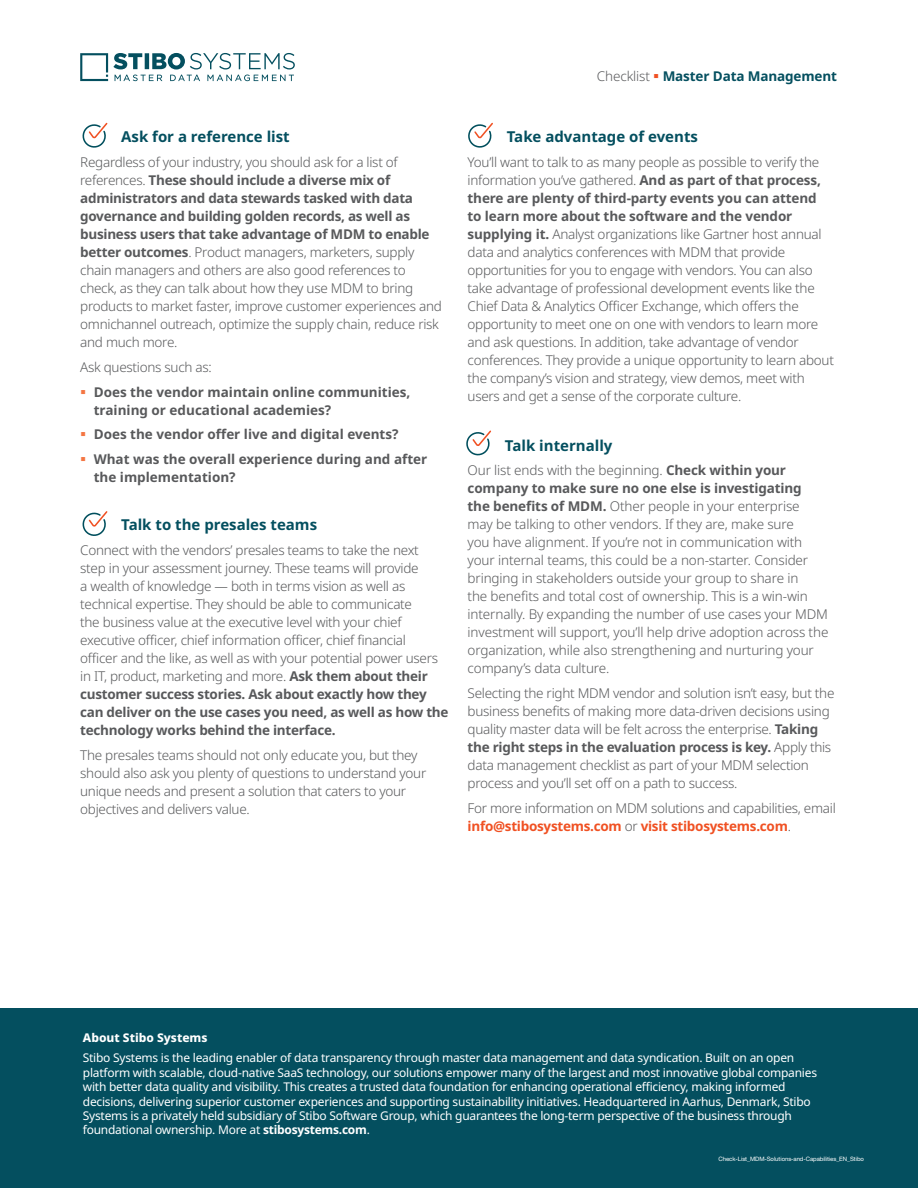
<style>
.page{position:relative;width:918px;height:1188px;background:#fff}
.page>*{position:absolute;margin:0;border:0;box-sizing:border-box;transform-origin:0 0}
.t1{font:700 15px "Noto Sans";color:#044f5f}
.t2{font:300 13.5px/18px "Noto Sans";letter-spacing:-.02em;color:#58595b}
.t3{font:700 13.5px/18px "Noto Sans";color:#58595b}
.t4{font:700 13.5px "Noto Sans";letter-spacing:-.01em;color:#044f5f}
.t5{font:12px/14.4px "Noto Sans";letter-spacing:-.02em;color:#fff}
.t6{font:800 12px "Noto Sans";color:#fff}
.t7{font:6px "Helvetica Neue LT Std";letter-spacing:-.01em;color:#fff}
.s1{font-weight:700}
.s2{font-weight:300;color:#58595b}
.s3{color:#f05123}
.s4{font-weight:700;color:#f05123}
</style>
<div class="page">
<svg style="left:80px;top:53px;width:215px;height:28px"></svg>
<svg style="left:82px;top:122px;width:26px;height:26px"></svg>
<svg style="left:82px;top:511px;width:26px;height:25px"></svg>
<svg style="left:466px;top:430px;width:25px;height:26px"></svg>
<svg style="left:468px;top:122px;width:25px;height:26px"></svg>
<div style="left:0;top:1009px;width:918px;height:179px;background:#044f5f"></div>
<p class="t1" style="left:121px;top:126px;width:170px">Ask for a reference list</p>
<p class="t2" style="left:80px;top:154px;width:363px">Regardless of your industry, you should ask for a list of references. <span class="s1">These should include a diverse mix of administrators and data stewards tasked with data governance and building golden records, as well as business users that take advantage of MDM to enable better outcomes</span>. Product managers, marketers, supply chain managers and others are also good references to check, as they can talk about how they use MDM to bring products to market faster, improve customer experiences and omnichannel outreach, optimize the supply chain, reduce risk and much more.</p>
<p class="t2" style="left:80px;top:358px;width:133px">Ask questions such as:</p>
<p class="t3" style="left:94px;top:383px;width:318px">Does the vendor maintain online communities, training or educational academies?</p>
<p class="t3" style="left:94px;top:422px;width:335px;line-height:24.8px">Does the vendor offer live and digital events?<br>What was the overall experience during and after</p>
<p class="t3" style="left:94px;top:468px;width:143px">the implementation?</p>
<p class="t1" style="left:121px;top:514px;width:197px">Talk to the presales teams</p>
<p class="t2" style="left:80px;top:541px;width:370px">Connect with the vendors’ presales teams to take the next<br>step in your assessment journey. These teams will provide<br>a wealth of knowledge — both in terms vision as well as technical expertise. They should be able to communicate<br>the business value at the executive level with your chief executive officer, chief information officer, chief financial<br>officer and the like, as well as with your potential power users in IT, product, marketing and more. <span class="s1">Ask them about their customer success stories. Ask about exactly how they can deliver on the use cases you need, as well as how the technology works behind the interface.</span></p>
<p class="t2" style="left:80px;top:746px;width:348px">The presales teams should not only educate you, but they should also ask you plenty of questions to understand your unique needs and present a solution that caters to your objectives and delivers value.</p>
<p class="t4" style="left:597px;top:66px;width:242px"><span class="s2">Checklist</span> <span class="s3">▪</span> Master Data Management</p>
<p class="t1" style="left:507px;top:126px;width:193px">Take advantage of events</p>
<p class="t2" style="left:468px;top:154px;width:368px">You’ll want to talk to as many people as possible to verify the information you’ve gathered. <span class="s1">And as part of that process, there are plenty of third-party events you can attend to learn more about the software and the vendor supplying it.</span> Analyst organizations like Gartner host annual data and analytics conferences with MDM that provide opportunities for you to engage with vendors. You can also take advantage of professional development events like the Chief Data &amp; Analytics Officer Exchange, which offers the opportunity to meet one on one with vendors to learn more and ask questions. In addition, take advantage of vendor conferences. They provide a unique opportunity to learn about the company’s vision and strategy, view demos, meet with users and get a sense of the corporate culture.</p>
<p class="t1" style="left:505px;top:435px;width:109px">Talk internally</p>
<p class="t2" style="left:468px;top:462px;width:362px">Our list ends with the beginning. <span class="s1">Check within your company to make sure no one else is investigating<br>the benefits of MDM.</span> Other people in your enterprise may be talking to other vendors. If they are, make sure<br>you have alignment. If you’re not in communication with your internal teams, this could be a non-starter. Consider bringing in stakeholders outside your group to share in<br>the benefits and total cost of ownership. This is a win-win internally. By expanding the number of use cases your MDM investment will support, you’ll help drive adoption across the organization, while also strengthening and nurturing your company’s data culture.</p>
<p class="t2" style="left:468px;top:685px;width:368px">Selecting the right MDM vendor and solution isn’t easy, but the business benefits of making more data-driven decisions using quality master data will be felt across the enterprise. <span class="s1">Taking the right steps in the evaluation process is key.</span> Apply this data management checklist as part of your MDM selection process and you’ll set off on a path to success.</p>
<p class="t2" style="left:468px;top:799px;width:370px">For more information on MDM solutions and capabilities, email <span class="s4">info@stibosystems.com</span> or <span class="s4">visit stibosystems.com</span>.</p>
<p class="t6" style="left:83px;top:1030px;width:126px">About Stibo Systems</p>
<p class="t5" style="left:83px;top:1052px;width:736px">Stibo Systems is the leading enabler of data transparency through master data management and data syndication. Built on an open platform with scalable, cloud-native SaaS technology, our solutions empower many of the largest and most innovative global companies with better data quality and visibility. This creates a trusted data foundation for enhancing operational efficiency, making informed decisions, delivering superior customer experiences and supporting sustainability initiatives. Headquartered in Aarhus, Denmark, Stibo Systems is a privately held subsidiary of Stibo Software Group, which guarantees the long-term perspective of the business through foundational ownership. More at <span class="s1">stibosystems.com</span>.</p>
<p class="t7" style="left:719px;top:1155px;width:147px">Check-List_MDM-Solutions-and-Capabilities_EN_Stibo</p>
</div>
